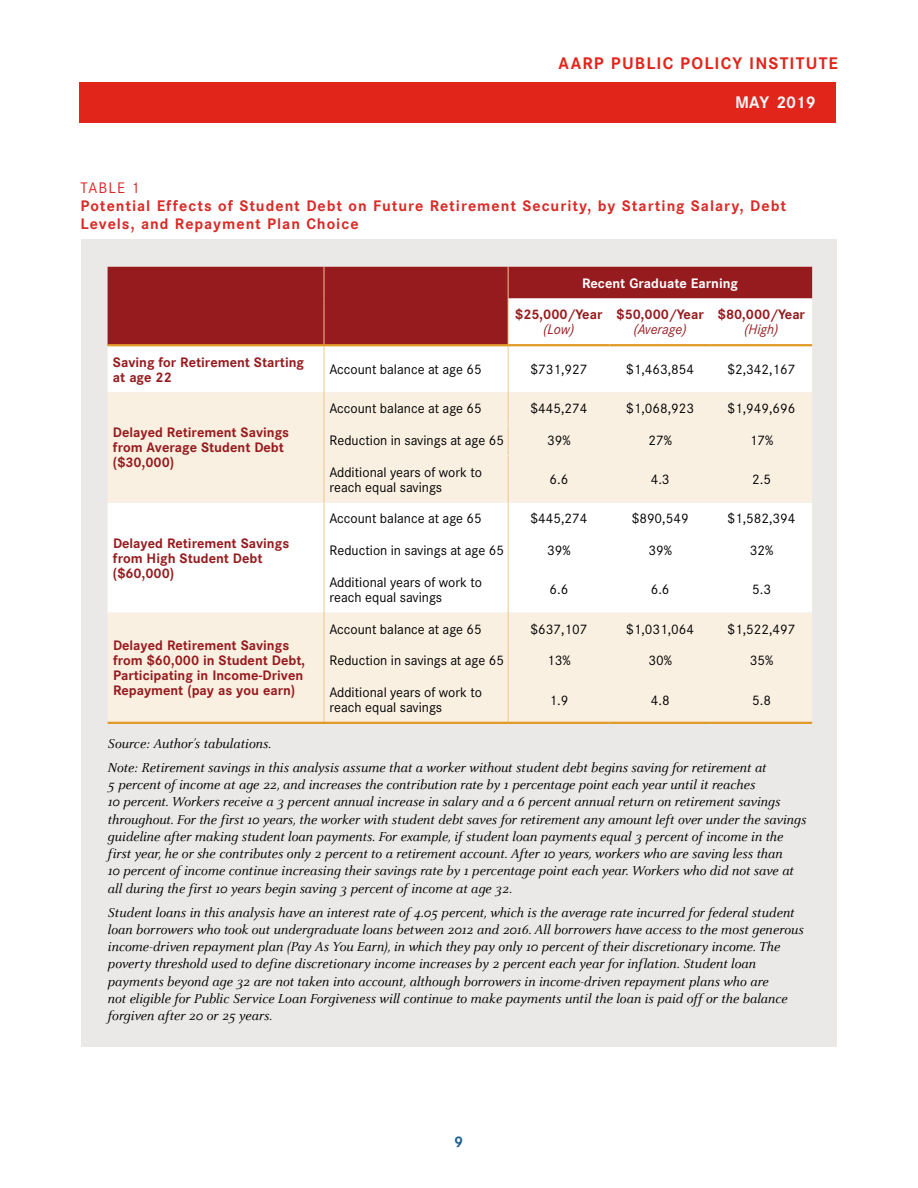
<style>
.page{position:relative;width:918px;height:1188px;background:#fff}
.page>*{position:absolute;margin:0;border:0;box-sizing:border-box;transform-origin:0 0}
.t1{font:700 16.5px "Corporate S";letter-spacing:.07em;color:#e1251b}
.t2{font:700 16.5px "Corporate S";letter-spacing:-.01em;color:#f6f6f7}
.t3{font:700 15px/18px "Corporate S";letter-spacing:.065em;color:#d92b27}
.t4{font:15px "Corporate S";letter-spacing:.08em;color:#d92b27}
.t5{font:700 15px "Corporate S";color:#236092}
.TableSource{font:italic 14.25px/17.2px "Celeste Pro";letter-spacing:-.005em;color:#000}
.TableText{font:13.5px/15px "Corporate S";color:#000}
.TableRowHead{font:700 13.5px/15px "Corporate S";color:#961b1e}
.TableColSubhead{font:700 13.5px/15px "Corporate S";color:#961b1e;text-align:center}
.TableColHead{font:700 13.5px "Corporate S";color:#fff}
.s1{font-weight:400;font-style:italic}
</style>
<div class="page">
<div style="left:80px;top:83px;width:756px;height:40px;background:#e1251b"></div>
<div style="left:81px;top:240px;width:756px;height:807px;background:#eae9e8"></div>
<div style="left:108px;top:267px;width:704px;height:31px;background:#961b1e"></div>
<svg style="left:108px;top:298px;width:704px;height:46px;fill:#961b1e"></svg>
<div style="left:108px;top:346px;width:704px;height:46px;background:#fff"></div>
<svg style="left:108px;top:392px;width:704px;height:330px;fill:#faf0e2"></svg>
<hr style="left:324px;top:346px;width:1px;height:46px;background:#eec68b">
<hr style="left:508px;top:346px;width:1px;height:46px;background:#eec68b">
<hr style="left:324px;top:392px;width:1px;height:32px;background:#eec68b">
<hr style="left:508px;top:392px;width:1px;height:32px;background:#eec68b">
<hr style="left:324px;top:424px;width:1px;height:32px;background:#eec68b">
<hr style="left:508px;top:424px;width:1px;height:31px;background:#eec68b">
<hr style="left:324px;top:456px;width:1px;height:46px;background:#eec68b">
<hr style="left:508px;top:456px;width:1px;height:46px;background:#eec68b">
<hr style="left:324px;top:502px;width:1px;height:32px;background:#eec68b">
<hr style="left:508px;top:502px;width:1px;height:32px;background:#eec68b">
<hr style="left:324px;top:534px;width:1px;height:32px;background:#eec68b">
<hr style="left:508px;top:534px;width:1px;height:32px;background:#eec68b">
<hr style="left:324px;top:566px;width:1px;height:47px;background:#eec68b">
<hr style="left:508px;top:566px;width:1px;height:47px;background:#eec68b">
<hr style="left:108px;top:344px;width:216px;height:2px;background:#e09826">
<hr style="left:324px;top:344px;width:184px;height:2px;background:#e09826">
<hr style="left:108px;top:722px;width:216px;height:2px;background:#e09826">
<hr style="left:508px;top:344px;width:101px;height:2px;background:#e09826">
<hr style="left:609px;top:344px;width:102px;height:2px;background:#e09826">
<hr style="left:711px;top:344px;width:101px;height:2px;background:#e09826">
<hr style="left:324px;top:613px;width:1px;height:31px;background:#eec68b">
<hr style="left:508px;top:613px;width:1px;height:31px;background:#eec68b">
<hr style="left:324px;top:676px;width:1px;height:46px;background:#eec68b">
<hr style="left:508px;top:676px;width:1px;height:46px;background:#eec68b">
<hr style="left:324px;top:722px;width:184px;height:2px;background:#e09826">
<hr style="left:508px;top:722px;width:101px;height:2px;background:#e09826">
<hr style="left:609px;top:722px;width:102px;height:2px;background:#e09826">
<hr style="left:711px;top:722px;width:101px;height:2px;background:#e09826">
<hr style="left:324px;top:644px;width:1px;height:32px;background:#eec68b">
<hr style="left:508px;top:644px;width:1px;height:32px;background:#eec68b">
<hr style="left:324px;top:267px;width:1px;height:31px;background:#eec68b">
<hr style="left:508px;top:267px;width:1px;height:31px;background:#eec68b">
<hr style="left:324px;top:298px;width:1px;height:46px;background:#eec68b">
<hr style="left:508px;top:298px;width:1px;height:46px;background:#eec68b">
<p class="t1" style="left:559px;top:53px;width:281px">AARP PUBLIC POLICY INSTITUTE</p>
<p class="t2" style="left:735px;top:92px;width:82px">MAY 2019</p>
<p class="t4" style="left:81px;top:179px;width:60px">TABLE 1</p>
<p class="t3" style="left:81px;top:197px;width:707px">Potential Effects of Student Debt on Future Retirement Security, by Starting Salary, Debt<br>Levels, and Repayment Plan Choice</p>
<p class="TableColHead" style="left:582px;top:275px;width:157px">Recent Graduate Earning</p>
<p class="TableColSubhead" style="left:515px;top:307px;width:89px">$25,000/Year <span class="s1">(Low)</span></p>
<p class="TableColSubhead" style="left:617px;top:307px;width:89px">$50,000/Year <span class="s1">(Average)</span></p>
<p class="TableColSubhead" style="left:718px;top:307px;width:89px">$80,000/Year <span class="s1">(High)</span></p>
<p class="TableRowHead" style="left:113px;top:355px;width:193px">Saving for Retirement Starting at age 22</p>
<p class="TableText" style="left:329px;top:362px;width:154px">Account balance at age 65</p>
<p class="TableText" style="left:530px;top:362px;width:58px">$731,927</p>
<p class="TableText" style="left:626px;top:362px;width:70px">$1,463,854</p>
<p class="TableText" style="left:727px;top:362px;width:70px">$2,342,167</p>
<p class="TableRowHead" style="left:113px;top:425px;width:178px">Delayed Retirement Savings from Average Student Debt ($30,000)</p>
<p class="TableRowHead" style="left:113px;top:536px;width:178px">Delayed Retirement Savings from High Student Debt ($60,000)</p>
<p class="TableRowHead" style="left:113px;top:638px;width:194px">Delayed Retirement Savings from $60,000 in Student Debt,<br>Participating in Income-Driven<br>Repayment (pay as you earn)</p>
<p class="TableText" style="left:329px;top:401px;width:154px">Account balance at age 65</p>
<p class="TableText" style="left:530px;top:401px;width:59px">$445,274</p>
<p class="TableText" style="left:626px;top:401px;width:69px">$1,068,923</p>
<p class="TableText" style="left:728px;top:401px;width:69px">$1,949,696</p>
<p class="TableText" style="left:329px;top:433px;width:176px">Reduction in savings at age 65</p>
<p class="TableText" style="left:547px;top:433px;width:25px">39%</p>
<p class="TableText" style="left:648px;top:433px;width:25px">27%</p>
<p class="TableText" style="left:750px;top:433px;width:25px">17%</p>
<p class="TableText" style="left:329px;top:465px;width:154px">Additional years of work to reach equal savings</p>
<p class="TableText" style="left:550px;top:472px;width:20px">6.6</p>
<p class="TableText" style="left:651px;top:472px;width:20px">4.3</p>
<p class="TableText" style="left:752px;top:472px;width:20px">2.5</p>
<p class="TableText" style="left:329px;top:511px;width:154px">Account balance at age 65</p>
<p class="TableText" style="left:530px;top:511px;width:59px">$445,274</p>
<p class="TableText" style="left:632px;top:511px;width:58px">$890,549</p>
<p class="TableText" style="left:727px;top:511px;width:70px">$1,582,394</p>
<p class="TableText" style="left:329px;top:543px;width:176px">Reduction in savings at age 65</p>
<p class="TableText" style="left:547px;top:543px;width:25px">39%</p>
<p class="TableText" style="left:648px;top:543px;width:25px">39%</p>
<p class="TableText" style="left:750px;top:543px;width:25px">32%</p>
<p class="TableText" style="left:329px;top:575px;width:154px">Additional years of work to reach equal savings</p>
<p class="TableText" style="left:550px;top:582px;width:20px">6.6</p>
<p class="TableText" style="left:651px;top:582px;width:20px">6.6</p>
<p class="TableText" style="left:752px;top:582px;width:20px">5.3</p>
<p class="TableText" style="left:329px;top:621px;width:154px">Account balance at age 65</p>
<p class="TableText" style="left:531px;top:621px;width:58px">$637,107</p>
<p class="TableText" style="left:626px;top:621px;width:69px">$1,031,064</p>
<p class="TableText" style="left:727px;top:621px;width:70px">$1,522,497</p>
<p class="TableText" style="left:329px;top:653px;width:176px">Reduction in savings at age 65</p>
<p class="TableText" style="left:547px;top:653px;width:25px">13%</p>
<p class="TableText" style="left:648px;top:653px;width:25px">30%</p>
<p class="TableText" style="left:750px;top:653px;width:25px">35%</p>
<p class="TableText" style="left:329px;top:685px;width:154px">Additional years of work to reach equal savings</p>
<p class="TableText" style="left:550px;top:692px;width:20px">1.9</p>
<p class="TableText" style="left:651px;top:692px;width:20px">4.8</p>
<p class="TableText" style="left:752px;top:692px;width:20px">5.8</p>
<p class="TableSource" style="left:108px;top:735px;width:165px">Source: Author’s tabulations.</p>
<p class="TableSource" style="left:108px;top:759px;width:700px">Note: Retirement savings in this analysis assume that a worker without student debt begins saving for retirement at<br>5 percent of income at age 22, and increases the contribution rate by 1 percentage point each year until it reaches<br>10 percent. Workers receive a 3 percent annual increase in salary and a 6 percent annual return on retirement savings throughout. For the first 10 years, the worker with student debt saves for retirement any amount left over under the savings guideline after making student loan payments. For example, if student loan payments equal 3 percent of income in the first year, he or she contributes only 2 percent to a retirement account. After 10 years, workers who are saving less than<br>10 percent of income continue increasing their savings rate by 1 percentage point each year. Workers who did not save at all during the first 10 years begin saving 3 percent of income at age 32.</p>
<p class="TableSource" style="left:108px;top:903px;width:698px">Student loans in this analysis have an interest rate of 4.05 percent, which is the average rate incurred for federal student loan borrowers who took out undergraduate loans between 2012 and 2016. All borrowers have access to the most generous income-driven repayment plan (Pay As You Earn), in which they pay only 10 percent of their discretionary income. The poverty threshold used to define discretionary income increases by 2 percent each year for inflation. Student loan payments beyond age 32 are not taken into account, although borrowers in income-driven repayment plans who are<br>not eligible for Public Service Loan Forgiveness will continue to make payments until the loan is paid off or the balance forgiven after 20 or 25 years.</p>
<p class="t5" style="left:454px;top:1133px;width:11px">9</p>
</div>
